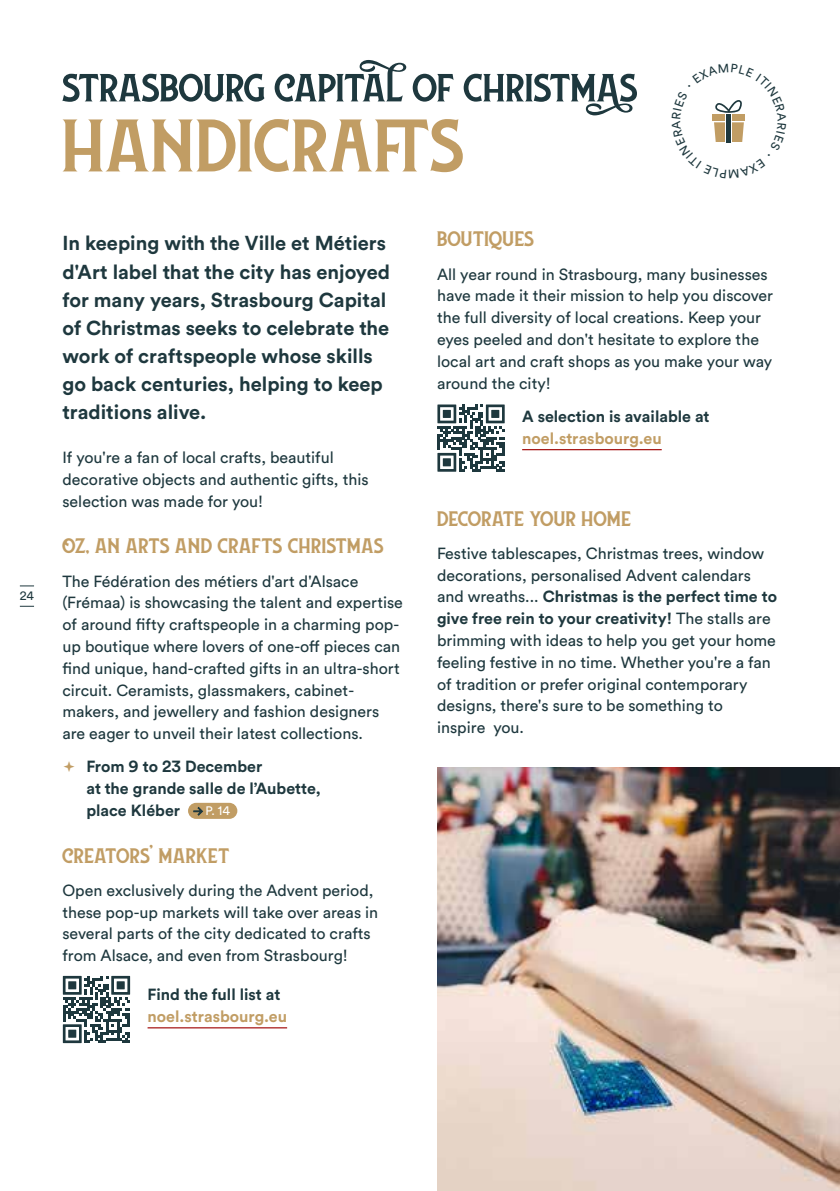
<style>
.page{position:relative;width:840px;height:1191px;background:#fff}
.page>*{position:absolute;margin:0;border:0;box-sizing:border-box;transform-origin:0 0}
.t1{font:106px "Lansdowne";color:#c19d64}
.t2{font:56px "Lansdowne";letter-spacing:-.02em;color:#1e383e}
.t3{font:30px "Lansdowne";letter-spacing:-.005em;color:#c19d64}
.t4{font:700 20px/28px "Circular Air Pro";color:#1e383e}
.t5{font:16px/21.8px "Circular Air Pro";color:#1e383e}
.t6{font:700 16px/21.8px "Circular Air Pro";color:#1e383e}
.t7{font:700 16px "Circular Air Pro";color:#c19d64}
.t8{font:12.2px "Circular Air Pro";color:#fff}
.t9{font:12px "Circular Air Pro";color:#1e383e}
.s1{font-weight:700}
</style>
<div class="page">
<svg style="left:20px;top:585px;width:14px;height:1px"></svg>
<svg style="left:20px;top:606px;width:14px;height:1px"></svg>
<img style="left:437px;top:768px;width:402px;height:423px">
<hr style="left:147px;top:1027px;width:140px;height:1px;background:#a91c1c">
<div style="left:188px;top:803px;width:49px;height:16px;background:#c19d64;border-radius:8px"></div>
<svg style="left:193px;top:807px;width:9px;height:8px"></svg>
<hr style="left:522px;top:449px;width:139px;height:1px;background:#a91c1c">
<svg style="left:63px;top:976px;width:67px;height:67px"></svg>
<svg style="left:437px;top:404px;width:67px;height:68px"></svg>
<svg style="left:712px;top:100px;width:33px;height:43px"></svg>
<p class="t9" style="left:20px;top:588px;width:16px">24</p>
<h2 class="t2" style="left:62px;top:59px;width:577px">strasbourg capitalof christmas</h2>
<h1 class="t1" style="left:62px;top:92px;width:405px">handicrafts</h1>
<p class="t4" style="left:62px;top:229px;width:329px">In keeping with the Ville et Métiers d'Art label that the city has enjoyed for many years, Strasbourg Capital of Christmas seeks to celebrate the work of craftspeople whose skills go back centuries, helping to keep traditions alive.</p>
<p class="t5" style="left:62px;top:446px;width:307px">If you're a fan of local crafts, beautiful decorative objects and authentic gifts, this selection was made for you!</p>
<h3 class="t3" style="left:62px;top:531px;width:323px">oz, an arts and crafts christmas</h3>
<p class="t5" style="left:62px;top:569px;width:342px">The Fédération des métiers d'art d'Alsace (Frémaa) is showcasing the talent and expertise of around fifty craftspeople in a charming pop&shy;up boutique where lovers of one-off pieces can find unique, hand-crafted gifts in an ultra-short circuit. Ceramists, glassmakers, cabinet&shy;makers, and jewellery and fashion designers are eager to unveil their latest collections.</p>
<p class="t6" style="left:86px;top:755px;width:236px">From 9 to 23 December<br>at the grande salle de l’Aubette, place Kléber</p>
<p class="t8" style="left:205px;top:802px;width:26px">P. 14</p>
<h3 class="t3" style="left:62px;top:840px;width:169px">creators’ market</h3>
<p class="t5" style="left:62px;top:878px;width:317px">Open exclusively during the Advent period, these pop-up markets will take over areas in several parts of the city dedicated to crafts from Alsace, and even from Strasbourg!</p>
<p class="t6" style="left:147px;top:982px;width:134px">Find the full list at</p>
<p class="t7" style="left:147px;top:1005px;width:141px">noel.strasbourg.eu</p>
<h3 class="t3" style="left:437px;top:224px;width:99px">boutiques</h3>
<p class="t5" style="left:437px;top:262px;width:337px">All year round in Strasbourg, many businesses have made it their mission to help you discover the full diversity of local creations. Keep your eyes peeled and don't hesitate to explore the local art and craft shops as you make your way around the city!</p>
<p class="t6" style="left:522px;top:404px;width:189px">A selection is available at</p>
<p class="t7" style="left:522px;top:427px;width:141px">noel.strasbourg.eu</p>
<h3 class="t3" style="left:437px;top:503px;width:196px">decorate your home</h3>
<p class="t5" style="left:437px;top:541px;width:341px">Festive tablescapes, Christmas trees, window decorations, personalised Advent calendars and wreaths... <span class="s1">Christmas is the perfect time to give free rein to your creativity!</span> The stalls are brimming with ideas to help you get your home feeling festive in no time. Whether you're a fan of tradition or prefer original contemporary designs, there's sure to be something to<br>inspire you.</p>
</div>
